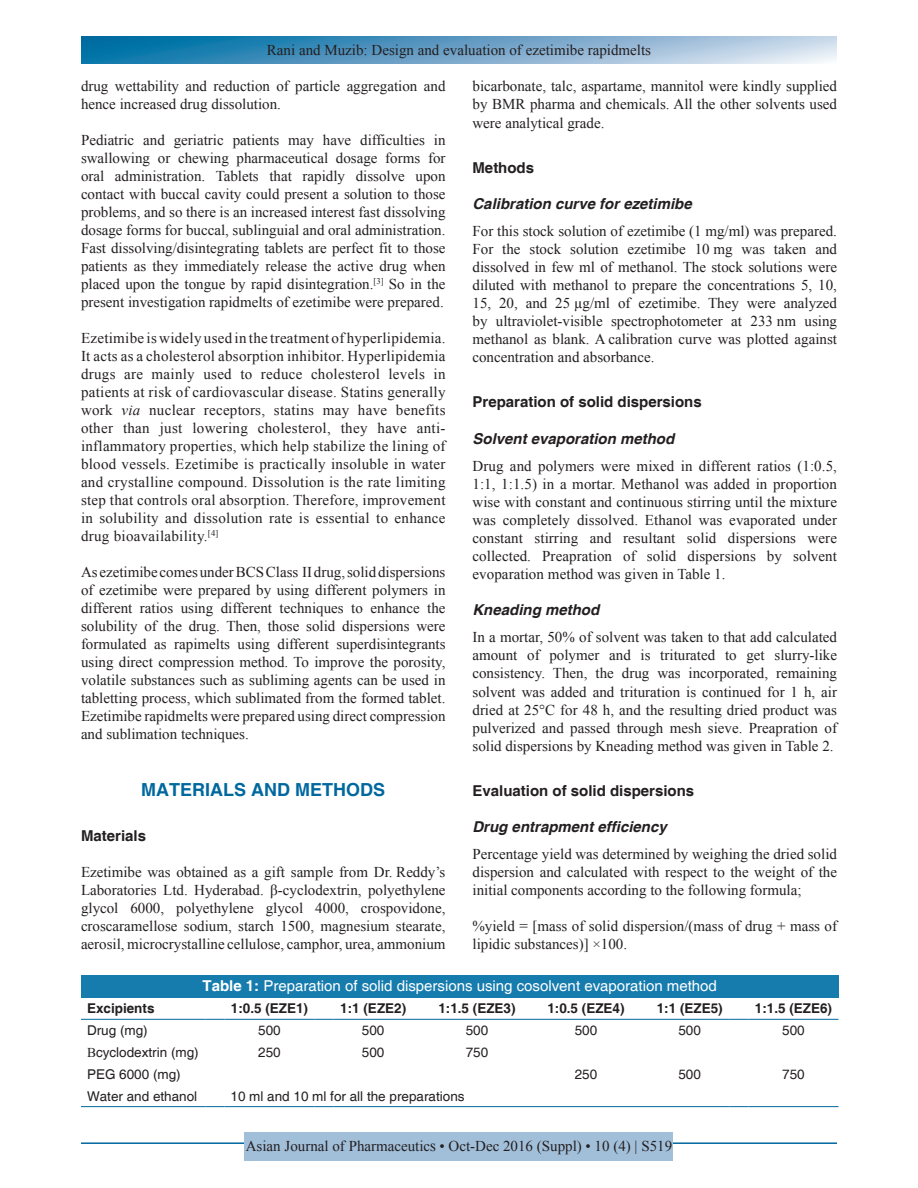
<style>
.page{position:relative;width:918px;height:1188px;background:#fff}
.page>*{position:absolute;margin:0;border:0;box-sizing:border-box;transform-origin:0 0}
.t1{font:700 18px "Helvetica";color:#00689e}
.TX{font:15px/18px "Times New Roman";color:#231f20;text-align:justify}
.t2{font:italic 700 15px "Helvetica";color:#231f20}
.t3{font:700 15px "Helvetica";color:#231f20}
.TT{font:15px "Helvetica";color:#fff}
.RF{font:15px "Times New Roman";color:#231f20}
.TCH{font:700 13.5px "Helvetica";color:#231f20}
.TB{font:13.5px "Helvetica";color:#231f20}
.TBL{font:13.5px "Helvetica";color:#231f20}
.s1{font-weight:700}
.s2{font-style:italic}
.s3{font-family:"Times New Roman"}
</style>
<div class="page">
<svg style="left:81px;top:37px;width:756px;height:27px;background:#6ba4c8"></svg>
<hr style="left:81px;top:1142px;width:756px;height:2px;background:#00689e">
<div style="left:245px;top:1132px;width:428px;height:28px;background:#a2bfda"></div>
<div style="left:81px;top:975px;width:757px;height:22px;background:#167cae"></div>
<hr style="left:81px;top:1106px;width:125px;height:1px;background:#00689e">
<svg style="left:206px;top:1106px;width:19px;height:1px"></svg>
<hr style="left:225px;top:1106px;width:90px;height:1px;background:#00689e">
<svg style="left:315px;top:1106px;width:18px;height:1px"></svg>
<hr style="left:333px;top:1106px;width:80px;height:1px;background:#00689e">
<svg style="left:413px;top:1106px;width:19px;height:1px"></svg>
<hr style="left:432px;top:1106px;width:90px;height:1px;background:#00689e">
<svg style="left:522px;top:1106px;width:19px;height:1px"></svg>
<hr style="left:541px;top:1106px;width:90px;height:1px;background:#00689e">
<svg style="left:631px;top:1106px;width:19px;height:1px"></svg>
<hr style="left:650px;top:1106px;width:79px;height:1px;background:#00689e">
<svg style="left:729px;top:1106px;width:19px;height:1px"></svg>
<hr style="left:748px;top:1106px;width:90px;height:1px;background:#00689e">
<hr style="left:81px;top:1019px;width:125px;height:1px;background:#00689e">
<svg style="left:206px;top:1019px;width:19px;height:1px"></svg>
<hr style="left:225px;top:1019px;width:90px;height:1px;background:#00689e">
<svg style="left:315px;top:1019px;width:18px;height:1px"></svg>
<hr style="left:333px;top:1019px;width:80px;height:1px;background:#00689e">
<svg style="left:413px;top:1019px;width:19px;height:1px"></svg>
<hr style="left:432px;top:1019px;width:90px;height:1px;background:#00689e">
<svg style="left:522px;top:1019px;width:19px;height:1px"></svg>
<hr style="left:541px;top:1019px;width:90px;height:1px;background:#00689e">
<svg style="left:631px;top:1019px;width:19px;height:1px"></svg>
<hr style="left:650px;top:1019px;width:79px;height:1px;background:#00689e">
<svg style="left:729px;top:1019px;width:19px;height:1px"></svg>
<hr style="left:748px;top:1019px;width:90px;height:1px;background:#00689e">
<p class="TX" style="left:267px;top:41px;width:386px">Rani and Muzib: Design and evaluation of ezetimibe rapidmelts</p>
<p class="TX" style="left:472px;top:77px;width:366px">bicarbonate, talc, aspartame, mannitol were kindly supplied by BMR pharma and chemicals. All the other solvents used were analytical grade.</p>
<h2 class="t3" style="left:472px;top:158px;width:63px">Methods</h2>
<h3 class="t2" style="left:472px;top:194px;width:221px">Calibration curve for ezetimibe</h3>
<p class="TX" style="left:472px;top:221px;width:366px">For this stock solution of ezetimibe (1 mg/ml) was prepared.<br>For the stock solution ezetimibe 10 mg was taken and dissolved in few ml of methanol. The stock solutions were diluted with methanol to prepare the concentrations 5, 10, 15, 20, and 25 µg/ml of ezetimibe. They were analyzed by ultraviolet-visible spectrophotometer at 233 nm using methanol as blank. A calibration curve was plotted against concentration and absorbance.</p>
<h2 class="t3" style="left:472px;top:393px;width:231px">Preparation of solid dispersions</h2>
<h3 class="t2" style="left:472px;top:429px;width:203px">Solvent evaporation method</h3>
<p class="TX" style="left:472px;top:456px;width:366px">Drug and polymers were mixed in different ratios (1:0.5, 1:1, 1:1.5) in a mortar. Methanol was added in proportion wise with constant and continuous stirring until the mixture was completely dissolved. Ethanol was evaporated under constant stirring and resultant solid dispersions were collected. Preapration of solid dispersions by solvent evoparation method was given in Table 1.</p>
<h3 class="t2" style="left:472px;top:601px;width:128px">Kneading method</h3>
<p class="TX" style="left:472px;top:628px;width:366px">In a mortar, 50% of solvent was taken to that add calculated amount of polymer and is triturated to get slurry-like consistency. Then, the drug was incorporated, remaining solvent was added and trituration is continued for 1 h, air dried at 25°C for 48 h, and the resulting dried product was pulverized and passed through mesh sieve. Preapration of solid dispersions by Kneading method was given in Table 2.</p>
<h2 class="t3" style="left:472px;top:781px;width:223px">Evaluation of solid dispersions</h2>
<h3 class="t2" style="left:472px;top:818px;width:196px">Drug entrapment efficiency</h3>
<p class="TX" style="left:472px;top:844px;width:366px">Percentage yield was determined by weighing the dried solid dispersion and calculated with respect to the weight of the initial components according to the following formula;</p>
<p class="TX" style="left:472px;top:917px;width:366px">%yield = [mass of solid dispersion/(mass of drug + mass of lipidic substances)] ×100.</p>
<p class="TT" style="left:203px;top:978px;width:516px"><span class="s1">Table 1:</span> Preparation of solid dispersions using cosolvent evaporation method</p>
<p class="TX" style="left:81px;top:77px;width:366px">drug wettability and reduction of particle aggregation and hence increased drug dissolution.</p>
<p class="TX" style="left:81px;top:131px;width:366px">Pediatric and geriatric patients may have difficulties in swallowing or chewing pharmaceutical dosage forms for oral administration. Tablets that rapidly dissolve upon contact with buccal cavity could present a solution to those problems, and so there is an increased interest fast dissolving dosage forms for buccal, sublinguial and oral administration.<br>Fast dissolving/disintegrating tablets are perfect fit to those patients as they immediately release the active drug when placed upon the tongue by rapid disintegration.<sup>[3]</sup> So in the present investigation rapidmelts of ezetimibe were prepared.</p>
<p class="TX" style="left:81px;top:329px;width:366px">Ezetimibe is widely used in the treatment of hyperlipidemia.<br>It acts as a cholesterol absorption inhibitor. Hyperlipidemia drugs are mainly used to reduce cholesterol levels in patients at risk of cardiovascular disease. Statins generally work <span class="s2">via</span> nuclear receptors, statins may have benefits other than just lowering cholesterol, they have anti&shy;inflammatory properties, which help stabilize the lining of blood vessels. Ezetimibe is practically insoluble in water and crystalline compound. Dissolution is the rate limiting step that controls oral absorption. Therefore, improvement in solubility and dissolution rate is essential to enhance drug bioavailability.<sup>[4]</sup></p>
<p class="TX" style="left:81px;top:563px;width:366px">As ezetimibe comes under BCS Class II drug, solid dispersions of ezetimibe were prepared by using different polymers in different ratios using different techniques to enhance the solubility of the drug. Then, those solid dispersions were formulated as rapimelts using different superdisintegrants using direct compression method. To improve the porosity, volatile substances such as subliming agents can be used in tabletting process, which sublimated from the formed tablet.<br>Ezetimibe rapidmelts were prepared using direct compression and sublimation techniques.</p>
<h1 class="t1" style="left:141px;top:779px;width:245px">MATERIALS AND METHODS</h1>
<h2 class="t3" style="left:81px;top:827px;width:67px">Materials</h2>
<p class="TX" style="left:81px;top:863px;width:366px">Ezetimibe was obtained as a gift sample from Dr. Reddy’s Laboratories Ltd. Hyderabad. β-cyclodextrin, polyethylene glycol 6000, polyethylene glycol 4000, crospovidone, croscaramellose sodium, starch 1500, magnesium stearate, aerosil, microcrystalline cellulose, camphor, urea, ammonium</p>
<p class="TCH" style="left:87px;top:1000px;width:69px">Excipients</p>
<p class="TCH" style="left:231px;top:1000px;width:79px">1:0.5 (EZE1)</p>
<p class="TCH" style="left:340px;top:1000px;width:68px">1:1 (EZE2)</p>
<p class="TCH" style="left:438px;top:1000px;width:79px">1:1.5 (EZE3)</p>
<p class="TCH" style="left:547px;top:1000px;width:79px">1:0.5 (EZE4)</p>
<p class="TCH" style="left:657px;top:1000px;width:68px">1:1 (EZE5)</p>
<p class="TCH" style="left:755px;top:1000px;width:79px">1:1.5 (EZE6)</p>
<p class="TB" style="left:87px;top:1023px;width:62px">Drug (mg)</p>
<p class="TB" style="left:258px;top:1023px;width:24px">500</p>
<p class="TB" style="left:362px;top:1023px;width:24px">500</p>
<p class="TB" style="left:466px;top:1023px;width:24px">500</p>
<p class="TB" style="left:575px;top:1023px;width:24px">500</p>
<p class="TB" style="left:678px;top:1023px;width:24px">500</p>
<p class="TB" style="left:782px;top:1023px;width:24px">500</p>
<p class="TB" style="left:87px;top:1044px;width:113px"><span class="s3">Β</span>cyclodextrin (mg)</p>
<p class="TB" style="left:258px;top:1044px;width:24px">250</p>
<p class="TB" style="left:362px;top:1044px;width:24px">500</p>
<p class="TB" style="left:466px;top:1044px;width:24px">750</p>
<p class="TB" style="left:87px;top:1066px;width:95px">PEG 6000 (mg)</p>
<p class="TB" style="left:575px;top:1066px;width:24px">250</p>
<p class="TB" style="left:678px;top:1066px;width:24px">500</p>
<p class="TB" style="left:782px;top:1066px;width:24px">750</p>
<p class="TBL" style="left:87px;top:1088px;width:112px">Water and ethanol</p>
<p class="TBL" style="left:231px;top:1088px;width:236px">10 ml and 10 ml for all the preparations</p>
<p class="RF" style="left:246px;top:1136px;width:428px">Asian Journal of Pharmaceutics • Oct-Dec 2016 (Suppl) • 10 (4) | S519</p>
</div>
